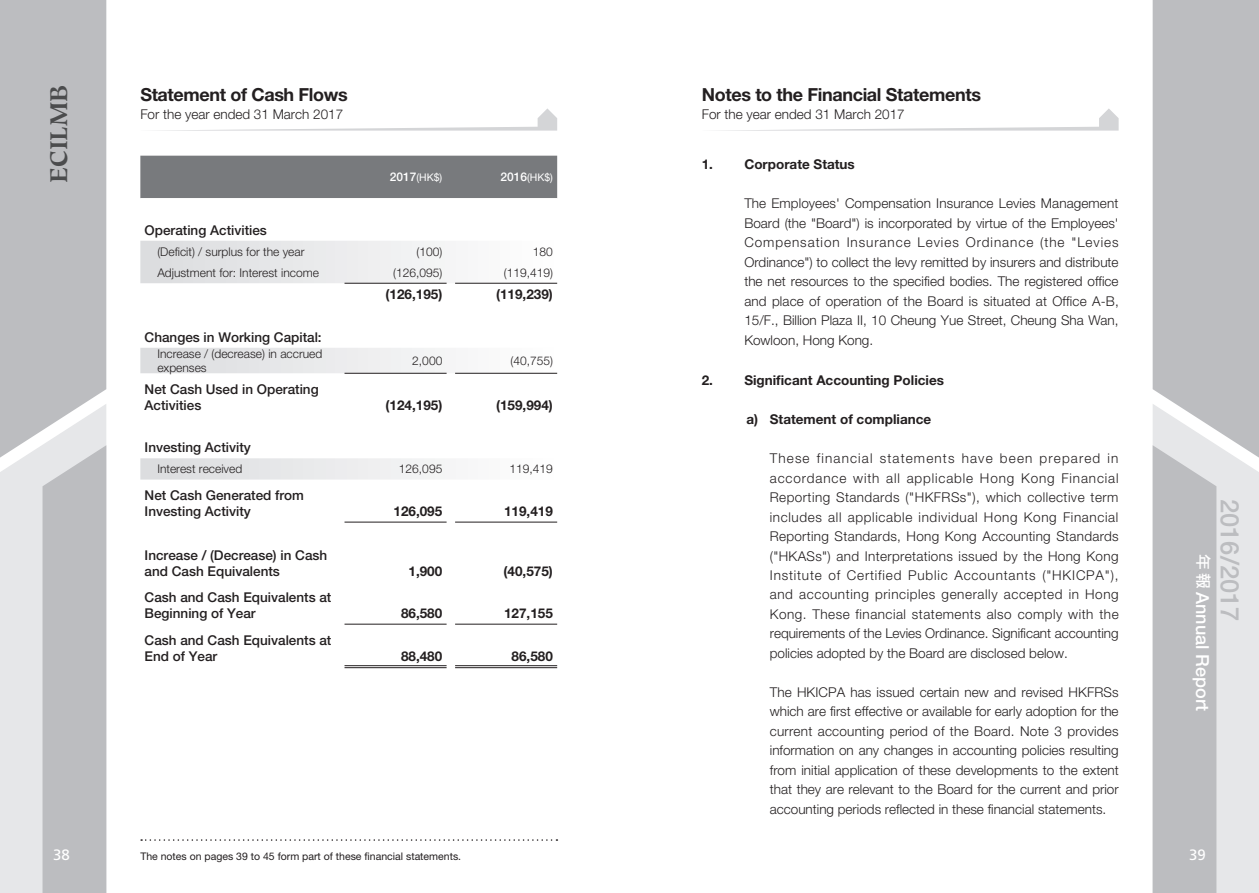
<style>
.page{position:relative;width:1259px;height:893px;background:#fff}
.page>*{position:absolute;margin:0;border:0;box-sizing:border-box;transform-origin:0 0}
.t1{font:500 25.5px "Helvetica Neue LT Std";color:#bcbdc0}
.t2{font:700 24px "Hiroshige";color:#4b4c4d}
.t3{font:700 18px "Helvetica Neue LT Std";letter-spacing:-.02em;color:#231f20}
.t4{font:500 18px "Helvetica Neue LT Std";color:#fff}
.t5{font:15px "Frutiger";color:#fff}
.t6{font:300 13.5px/19.5px "Helvetica Neue LT Std";color:#231f20;text-align:justify}
.t7{font:500 13.5px/15.8px "Helvetica Neue LT Std";color:#231f20}
.t8{font:700 13.5px "Helvetica Neue LT Std";color:#231f20}
.t9{font:300 12px/13.5px "Helvetica Neue LT Std";color:#231f20}
.t10{font:10.5px "Helvetica Neue LT Std";color:#231f20}
.t11{font:10.5px "Helvetica Neue LT Std";color:#fff}
.s1{font-weight:500;font-size:12px}
.s2{font-family:"DF Li Hei HK W5";font-weight:400;font-size:15.75px}
</style>
<div class="page">
<div style="left:0;top:0;width:106px;height:388px;background:#bcbdc0"></div>
<svg style="left:0;top:388px;width:106px;height:505px;background:#cecfd1"></svg>
<div style="left:1152px;top:0;width:107px;height:388px;background:#bcbdc0"></div>
<svg style="left:1152px;top:388px;width:107px;height:505px;background:#cecfd2"></svg>
<svg style="left:141px;top:839px;width:416px;height:2px"></svg>
<div style="left:140px;top:156px;width:417px;height:42px;background:#787a7d"></div>
<svg style="left:140px;top:241px;width:417px;height:239px"></svg>
<hr style="left:344px;top:283px;width:102px;height:1px;background:#231f20">
<hr style="left:344px;top:373px;width:102px;height:1px;background:#231f20">
<hr style="left:344px;top:522px;width:102px;height:1px;background:#231f20">
<hr style="left:455px;top:283px;width:102px;height:1px;background:#231f20">
<hr style="left:455px;top:373px;width:102px;height:1px;background:#231f20">
<hr style="left:455px;top:522px;width:102px;height:1px;background:#231f20">
<hr style="left:344px;top:667px;width:102px;height:1px;background:#231f20">
<hr style="left:455px;top:667px;width:102px;height:1px;background:#231f20">
<svg style="left:344px;top:624px;width:213px;height:43px"></svg>
<hr style="left:455px;top:624px;width:102px;height:1px;background:#231f20">
<hr style="left:344px;top:624px;width:102px;height:1px;background:#231f20">
<svg style="left:159px;top:108px;width:398px;height:23px"></svg>
<svg style="left:721px;top:109px;width:397px;height:22px"></svg>
<h2 class="t2" style="left:44px;top:183px;width:100px;rotate:-90deg">ECILMB</h2>
<h3 class="t3" style="left:140px;top:83px;width:209px">Statement of Cash Flows</h3>
<p class="t6" style="left:140px;top:104px;width:204px">For the year ended 31 March 2017</p>
<p class="t11" style="left:390px;top:171px;width:54px"><span class="s1">2017</span>(HK$)</p>
<p class="t11" style="left:500px;top:171px;width:54px"><span class="s1">2016</span>(HK$)</p>
<p class="t7" style="left:145px;top:222px;width:124px">Operating Activities</p>
<p class="t9" style="left:157px;top:244px;width:149px">(Deficit) / surplus for the year</p>
<p class="t9" style="left:416px;top:244px;width:27px">(100)</p>
<p class="t9" style="left:533px;top:244px;width:22px">180</p>
<p class="t9" style="left:157px;top:266px;width:163px">Adjustment for: Interest income</p>
<p class="t9" style="left:393px;top:265px;width:51px">(126,095)</p>
<p class="t9" style="left:504px;top:265px;width:51px">(119,419)</p>
<p class="t8" style="left:385px;top:286px;width:58px">(126,195)</p>
<p class="t8" style="left:496px;top:286px;width:58px">(119,239)</p>
<p class="t7" style="left:145px;top:329px;width:179px">Changes in Working Capital:</p>
<p class="t9" style="left:157px;top:347px;width:166px">Increase / (decrease) in accrued expenses</p>
<p class="t9" style="left:412px;top:353px;width:32px">2,000</p>
<p class="t9" style="left:510px;top:353px;width:44px">(40,755)</p>
<p class="t7" style="left:145px;top:381px;width:176px">Net Cash Used in Operating<br>Activities</p>
<p class="t8" style="left:385px;top:396px;width:58px">(124,195)</p>
<p class="t8" style="left:496px;top:396px;width:58px">(159,994)</p>
<p class="t7" style="left:145px;top:439px;width:108px">Investing Activity</p>
<p class="t9" style="left:157px;top:462px;width:86px">Interest received</p>
<p class="t9" style="left:399px;top:462px;width:45px">126,095</p>
<p class="t9" style="left:509px;top:462px;width:45px">119,419</p>
<p class="t7" style="left:145px;top:487px;width:161px">Net Cash Generated from<br>Investing Activity</p>
<p class="t8" style="left:393px;top:503px;width:50px">126,095</p>
<p class="t8" style="left:504px;top:503px;width:50px">119,419</p>
<p class="t7" style="left:145px;top:547px;width:184px">Increase / (Decrease) in Cash and Cash Equivalents</p>
<p class="t7" style="left:145px;top:589px;width:188px">Cash and Cash Equivalents at<br>Beginning of Year</p>
<p class="t7" style="left:145px;top:632px;width:188px">Cash and Cash Equivalents at<br>End of Year</p>
<p class="t8" style="left:408px;top:562px;width:35px">1,900</p>
<p class="t8" style="left:503px;top:562px;width:51px">(40,575)</p>
<p class="t8" style="left:401px;top:605px;width:43px">86,580</p>
<p class="t8" style="left:504px;top:605px;width:50px">127,155</p>
<p class="t8" style="left:401px;top:647px;width:43px">88,480</p>
<p class="t8" style="left:511px;top:647px;width:43px">86,580</p>
<h3 class="t3" style="left:702px;top:83px;width:281px">Notes to the Financial Statements</h3>
<p class="t6" style="left:702px;top:104px;width:204px">For the year ended 31 March 2017</p>
<p class="t8" style="left:702px;top:156px;width:155px">1. Corporate Status</p>
<p class="t6" style="left:744px;top:193px;width:376px">The Employees' Compensation Insurance Levies Management Board (the "Board") is incorporated by virtue of the Employees' Compensation Insurance Levies Ordinance (the "Levies Ordinance") to collect the levy remitted by insurers and distribute the net resources to the specified bodies. The registered office and place of operation of the Board is situated at Office A-B, 15/F., Billion Plaza II, 10 Cheung Yue Street, Cheung Sha Wan, Kowloon, Hong Kong.</p>
<p class="t8" style="left:702px;top:372px;width:244px">2. Significant Accounting Policies</p>
<p class="t8" style="left:746px;top:411px;width:186px">a) Statement of compliance</p>
<p class="t6" style="left:770px;top:448px;width:350px">These financial statements have been prepared in accordance with all applicable Hong Kong Financial Reporting Standards ("HKFRSs"), which collective term includes all applicable individual Hong Kong Financial Reporting Standards, Hong Kong Accounting Standards ("HKASs") and Interpretations issued by the Hong Kong Institute of Certified Public Accountants ("HKICPA"), and accounting principles generally accepted in Hong Kong. These financial statements also comply with the requirements of the Levies Ordinance. Significant accounting policies adopted by the Board are disclosed below.</p>
<p class="t6" style="left:770px;top:682px;width:350px">The HKICPA has issued certain new and revised HKFRSs which are first effective or available for early adoption for the current accounting period of the Board. Note 3 provides information on any changes in accounting policies resulting from initial application of these developments to the extent that they are relevant to the Board for the current and prior accounting periods reflected in these financial statements.</p>
<h3 class="t4" style="left:1213px;top:554px;width:158px;rotate:90deg"><span class="s2">年報</span> Annual Report</h3>
<h1 class="t1" style="left:1245px;top:499px;width:124px;rotate:90deg">2016/2017</h1>
<p class="t5" style="left:53px;top:846px;width:18px">38</p>
<p class="t10" style="left:140px;top:849px;width:322px">The notes on pages 39 to 45 form part of these financial statements.</p>
<p class="t5" style="left:1189px;top:846px;width:18px">39</p>
</div>
